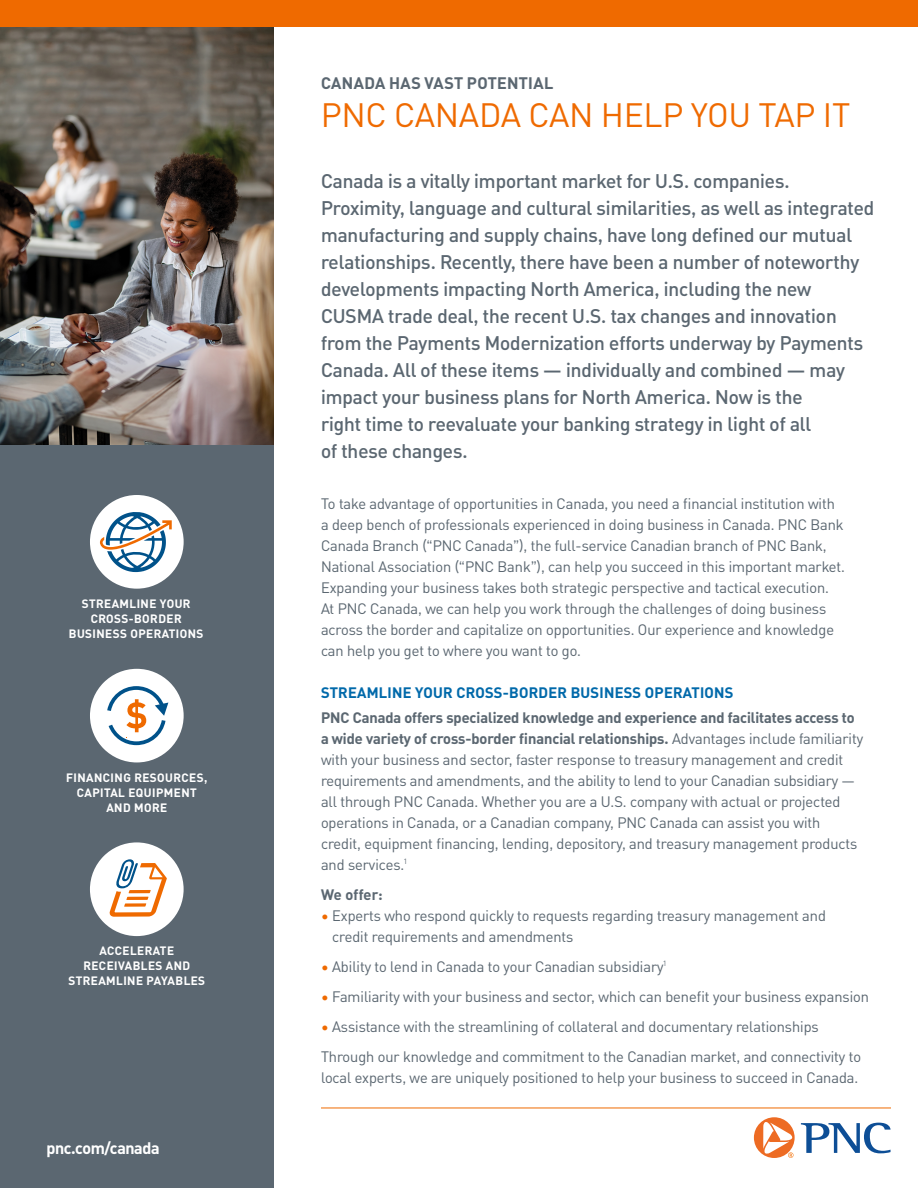
<style>
.page{position:relative;width:918px;height:1188px;background:#fff}
.page>*{position:absolute;margin:0;border:0;box-sizing:border-box;transform-origin:0 0}
.t1{font:33.45px "PNC Brand";letter-spacing:.01em;color:#ef6a00}
.t2{font:500 19.5px/27px "PNC Brand";color:#5b6771}
.t3{font:700 16.5px "PNC Brand";letter-spacing:.025em;color:#5b6771}
.t4{font:700 16.5px "PNC Brand";letter-spacing:-.02em;color:#fff}
.t5{font:15px/21px "PNC Brand";color:#5b6771}
.t6{font:700 15px "PNC Brand";letter-spacing:.02em;color:#0069aa}
.t7{font:700 15px "PNC Brand";letter-spacing:.02em;color:#5b6771}
.t8{font:700 12px/15px "PNC Brand";letter-spacing:.04em;color:#fff;text-align:center}
.s1{font-weight:700}
.s2{color:#ef6a00}
</style>
<div class="page">
<svg style="left:801px;top:1123px;width:90px;height:30px"></svg>
<svg style="left:754px;top:1117px;width:41px;height:41px"></svg>
<div style="left:0;top:0;width:274px;height:1188px;background:#5b6771"></div>
<img style="left:0;top:27px;width:273px;height:418px">
<hr style="left:321px;top:1108px;width:570px;height:1px;background:#ef6a00">
<div style="left:0;top:0;width:918px;height:27px;background:#ef6a00"></div>
<svg style="left:90px;top:842px;width:94px;height:94px"></svg>
<svg style="left:90px;top:669px;width:94px;height:94px"></svg>
<svg style="left:90px;top:495px;width:94px;height:94px"></svg>
<p class="t8" style="left:69px;top:596px;width:136px">STREAMLINE YOUR<br>CROSS-BORDER<br>BUSINESS OPERATIONS</p>
<p class="t8" style="left:66px;top:770px;width:143px">FINANCING RESOURCES,<br>CAPITAL EQUIPMENT<br>AND MORE</p>
<p class="t8" style="left:68px;top:943px;width:138px">ACCELERATE<br>RECEIVABLES AND<br>STREAMLINE PAYABLES</p>
<p class="t4" style="left:46px;top:1137px;width:115px">pnc.com/canada</p>
<p class="t3" style="left:321px;top:72px;width:234px">CANADA HAS VAST POTENTIAL</p>
<h2 class="t1" style="left:321px;top:94px;width:530px">PNC CANADA CAN HELP YOU TAP IT</h2>
<p class="t2" style="left:321px;top:166px;width:555px">Canada is a vitally important market for U.S. companies.<br>Proximity, language and cultural similarities, as well as integrated manufacturing and supply chains, have long defined our mutual relationships. Recently, there have been a number of noteworthy developments impacting North America, including the new CUSMA trade deal, the recent U.S. tax changes and innovation from the Payments Modernization efforts underway by Payments Canada. All of these items — individually and combined — may impact your business plans for North America. Now is the<br>right time to reevaluate your banking strategy in light of all<br>of these changes.</p>
<p class="t5" style="left:321px;top:492px;width:525px">To take advantage of opportunities in Canada, you need a financial institution with a deep bench of professionals experienced in doing business in Canada. PNC Bank Canada Branch (“PNC Canada”), the full-service Canadian branch of PNC Bank, National Association (“PNC Bank”), can help you succeed in this important market.<br>Expanding your business takes both strategic perspective and tactical execution.<br>At PNC Canada, we can help you work through the challenges of doing business across the border and capitalize on opportunities. Our experience and knowledge can help you get to where you want to go.</p>
<h3 class="t6" style="left:321px;top:682px;width:414px">STREAMLINE YOUR CROSS-BORDER BUSINESS OPERATIONS</h3>
<p class="t5" style="left:321px;top:707px;width:544px"><span class="s1">PNC Canada offers specialized knowledge and experience and facilitates access to a wide variety of cross-border financial relationships.</span> Advantages include familiarity with your business and sector, faster response to treasury management and credit requirements and amendments, and the ability to lend to your Canadian subsidiary — all through PNC Canada. Whether you are a U.S. company with actual or projected operations in Canada, or a Canadian company, PNC Canada can assist you with credit, equipment financing, lending, depository, and treasury management products and services.<sup>1</sup></p>
<h4 class="t7" style="left:321px;top:885px;width:63px">We offer:</h4>
<p class="t5" style="left:332px;top:905px;width:495px;text-indent:-11px"><span class="s2">•</span> Experts who respond quickly to requests regarding treasury management and credit requirements and amendments</p>
<p class="t5" style="left:321px;top:956px;width:347px"><span class="s2">•</span> Ability to lend in Canada to your Canadian subsidiary<sup>1</sup></p>
<p class="t5" style="left:321px;top:986px;width:550px"><span class="s2">•</span> Familiarity with your business and sector, which can benefit your business expansion</p>
<p class="t5" style="left:321px;top:1016px;width:499px"><span class="s2">•</span> Assistance with the streamlining of collateral and documentary relationships</p>
<p class="t5" style="left:321px;top:1046px;width:542px">Through our knowledge and commitment to the Canadian market, and connectivity to local experts, we are uniquely positioned to help your business to succeed in Canada.</p>
</div>
